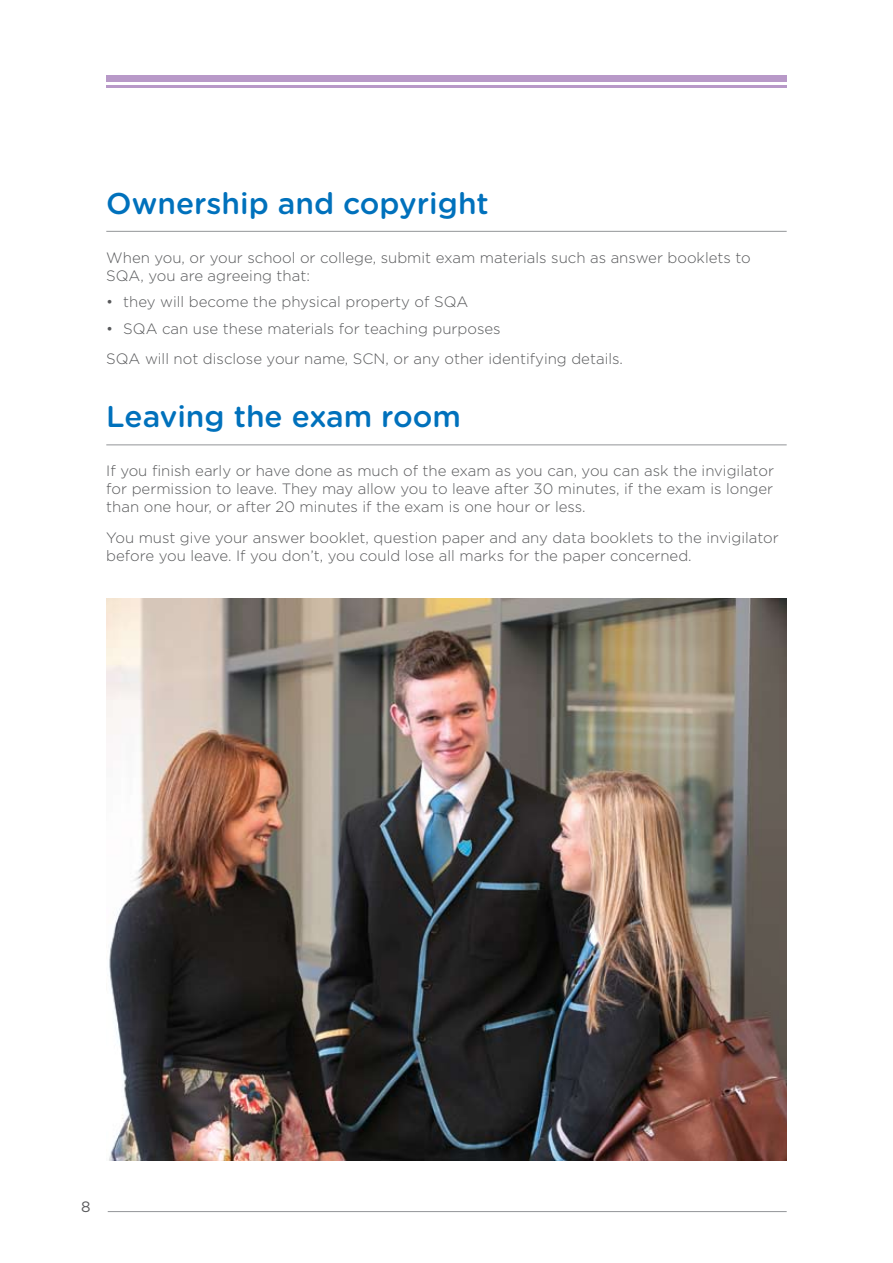
<style>
.page{position:relative;width:893px;height:1263px;background:#fff}
.page>*{position:absolute;margin:0;border:0;box-sizing:border-box;transform-origin:0 0}
.t1{font:500 30px "Gotham Rounded";color:#0071bc}
.t2{font:300 15px/18px "Gotham";color:#58595b}
.t3{font:15px "Gotham";color:#58595b}
</style>
<div class="page">
<div style="left:106px;top:76px;width:681px;height:6px;background:#b899c8"></div>
<hr style="left:106px;top:86px;width:681px;height:2px;background:#b899c8">
<hr style="left:106px;top:231px;width:681px;height:1px;background:#939598">
<hr style="left:106px;top:444px;width:681px;height:1px;background:#939598">
<hr style="left:108px;top:1211px;width:679px;height:1px;background:#939598">
<img style="left:106px;top:598px;width:681px;height:563px">
<h1 class="t1" style="left:106px;top:185px;width:384px">Ownership and copyright</h1>
<p class="t2" style="left:106px;top:248px;width:646px">When you, or your school or college, submit exam materials such as answer booklets to<br>SQA, you are agreeing that:</p>
<p class="t2" style="left:106px;top:293px;width:363px">• they will become the physical property of SQA</p>
<p class="t2" style="left:106px;top:313px;width:518px;line-height:30.8px">• SQA can use these materials for teaching purposes<br>SQA will not disclose your name, SCN, or any other identifying details.</p>
<h1 class="t1" style="left:106px;top:399px;width:356px">Leaving the exam room</h1>
<p class="t2" style="left:106px;top:462px;width:669px;text-align:justify">If you finish early or have done as much of the exam as you can, you can ask the invigilator for permission to leave. They may allow you to leave after 30 minutes, if the exam is longer than one hour, or after 20 minutes if the exam is one hour or less.</p>
<p class="t2" style="left:106px;top:528px;width:674px">You must give your answer booklet, question paper and any data booklets to the invigilator before you leave. If you don’t, you could lose all marks for the paper concerned.</p>
<p class="t3" style="left:81px;top:1198px;width:11px">8</p>
</div>
